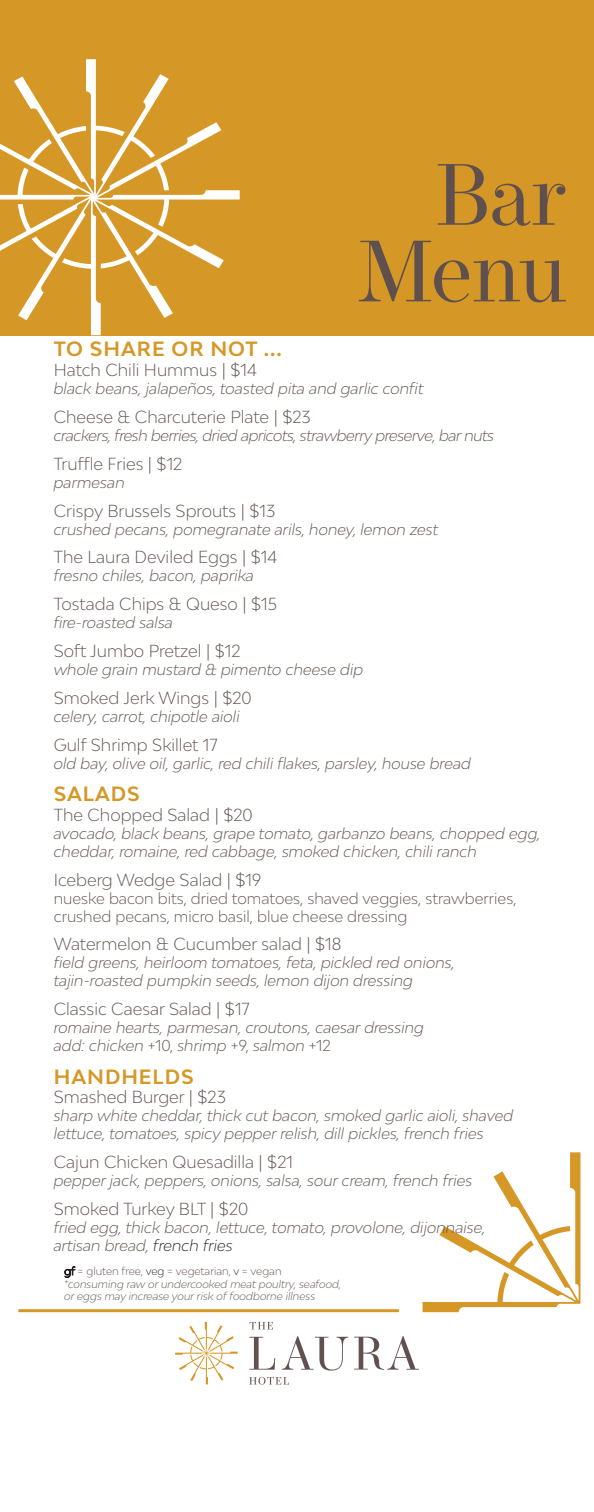
<style>
.page{position:relative;width:594px;height:1512px;background:#fff}
.page>*{position:absolute;margin:0;border:0;box-sizing:border-box;transform-origin:0 0}
.t1{font:86.55px "Operetta 12";color:#5f504d}
.t2{font:700 19.5px "Bw Modelica";letter-spacing:.05em;color:#d59827}
.t3{font:300 16.5px "Bw Modelica";color:#5f504d}
.t4{font:italic 300 15px/18px "Bw Modelica";color:#5f504d}
.t5{font:300 15px/18px "Bw Modelica";color:#5f504d}
.t6{font:italic 300 15px "Bw Modelica";letter-spacing:-.03em;color:#5f504d}
.t7{font:italic 300 10.5px "Bw Modelica";color:#5e4f4c}
.t8{font:300 10.5px "Bw Modelica";color:#5e4f4c}
.s1{font-style:normal}
.s2{color:#231f20}
</style>
<div class="page">
<svg style="left:423px;top:1152px;width:158px;height:160px"></svg>
<hr style="left:18px;top:1309px;width:381px;height:3px;background:#d59827">
<div style="left:0;top:0;width:594px;height:335px;background:#d59827"></div>
<svg style="left:0;top:59px;width:240px;height:276px"></svg>
<svg style="left:175px;top:1322px;width:63px;height:62px"></svg>
<svg style="left:249px;top:1337px;width:26px;height:33px"></svg>
<svg style="left:282px;top:1336px;width:66px;height:35px"></svg>
<svg style="left:354px;top:1336px;width:65px;height:34px"></svg>
<svg style="left:250px;top:1322px;width:23px;height:7px"></svg>
<svg style="left:249px;top:1377px;width:40px;height:8px"></svg>
<p class="t1" style="left:435px;top:144px;width:134px">Bar</p>
<p class="t1" style="left:357px;top:221px;width:212px">Menu</p>
<p class="t2" style="left:54px;top:337px;width:230px">TO SHARE OR NOT ...</p>
<p class="t3" style="left:54px;top:359px;width:205px">Hatch Chili Hummus | $14</p>
<p class="t4" style="left:54px;top:379px;width:371px">black beans, jalapeños, toasted pita and garlic confit</p>
<p class="t3" style="left:54px;top:406px;width:259px">Cheese &amp; Charcuterie Plate | $23</p>
<p class="t6" style="left:54px;top:426px;width:442px">crackers, fresh berries, dried apricots, strawberry preserve, bar nuts</p>
<p class="t3" style="left:54px;top:453px;width:130px">Truffle Fries | $12</p>
<p class="t4" style="left:54px;top:473px;width:73px">parmesan</p>
<p class="t3" style="left:54px;top:500px;width:223px">Crispy Brussels Sprouts | $13</p>
<p class="t4" style="left:54px;top:520px;width:386px">crushed pecans, pomegranate arils, honey, lemon zest</p>
<p class="t3" style="left:54px;top:547px;width:225px">The Laura Deviled Eggs | $14</p>
<p class="t4" style="left:54px;top:567px;width:202px">fresno chiles, bacon, paprika</p>
<p class="t3" style="left:54px;top:593px;width:225px">Tostada Chips &amp; Queso | $15</p>
<p class="t4" style="left:54px;top:613px;width:121px">fire-roasted salsa</p>
<p class="t3" style="left:54px;top:640px;width:188px">Soft Jumbo Pretzel | $12</p>
<p class="t4" style="left:54px;top:660px;width:311px">whole grain mustard &amp; pimento cheese dip</p>
<p class="t3" style="left:54px;top:687px;width:199px">Smoked Jerk Wings | $20</p>
<p class="t4" style="left:54px;top:707px;width:187px">celery, carrot, chipotle aioli</p>
<p class="t3" style="left:54px;top:734px;width:166px">Gulf Shrimp Skillet 17</p>
<p class="t4" style="left:54px;top:754px;width:419px">old bay, olive oil, garlic, red chili flakes, parsley, house bread</p>
<p class="t2" style="left:54px;top:781px;width:88px">SALADS</p>
<p class="t3" style="left:54px;top:804px;width:200px">The Chopped Salad | $20</p>
<p class="t4" style="left:54px;top:824px;width:488px">avocado, black beans, grape tomato, garbanzo beans, chopped egg, cheddar, romaine, red cabbage, smoked chicken, chili ranch</p>
<p class="t3" style="left:54px;top:869px;width:209px">Iceberg Wedge Salad | $19</p>
<p class="t5" style="left:54px;top:889px;width:464px">nueske bacon bits, dried tomatoes, shaved veggies, strawberries, crushed pecans, micro basil, blue cheese dressing</p>
<p class="t3" style="left:54px;top:934px;width:289px">Watermelon &amp; Cucumber salad | $18</p>
<p class="t4" style="left:54px;top:954px;width:403px">field greens, heirloom tomatoes, feta, pickled red onions,</p>
<p class="t4" style="left:54px;top:972px;width:361px">tajin-roasted pumpkin seeds, lemon dijon dressing</p>
<p class="t3" style="left:54px;top:998px;width:198px">Classic Caesar Salad | $17</p>
<p class="t4" style="left:54px;top:1018px;width:372px">romaine hearts, parmesan, croutons, caesar dressing</p>
<p class="t4" style="left:54px;top:1036px;width:278px">add: chicken <span class="s1">+10,</span> shrimp <span class="s1">+9,</span> salmon <span class="s1">+12</span></p>
<p class="t2" style="left:54px;top:1064px;width:142px">HANDHELDS</p>
<p class="t3" style="left:54px;top:1087px;width:174px">Smashed Burger | $23</p>
<p class="t4" style="left:54px;top:1107px;width:461px">sharp white cheddar, thick cut bacon, smoked garlic aioli, shaved lettuce, tomatoes, spicy pepper relish, dill pickles, french fries</p>
<p class="t3" style="left:54px;top:1151px;width:241px">Cajun Chicken Quesadilla | $21</p>
<p class="t4" style="left:54px;top:1171px;width:420px">pepper jack, peppers, onions, salsa, sour cream, french fries</p>
<p class="t3" style="left:54px;top:1198px;width:196px">Smoked Turkey BLT | $20</p>
<p class="t4" style="left:54px;top:1218px;width:433px">fried egg, thick bacon, lettuce, tomato, provolone, dijonnaise,</p>
<p class="t4" style="left:54px;top:1236px;width:181px">artisan bread, <span class="s2">french fries</span></p>
<p class="t8" style="left:64px;top:1264px;width:219px"><span class="s2">gf</span> = gluten free, <span class="s2">veg</span> = vegetarian, <span class="s2">v</span> = vegan</p>
<p class="t7" style="left:64px;top:1277px;width:279px">*consuming raw or undercooked meat poultry, seafood,</p>
<p class="t7" style="left:64px;top:1290px;width:253px">or eggs may increase your risk of foodborne illness</p>
</div>
